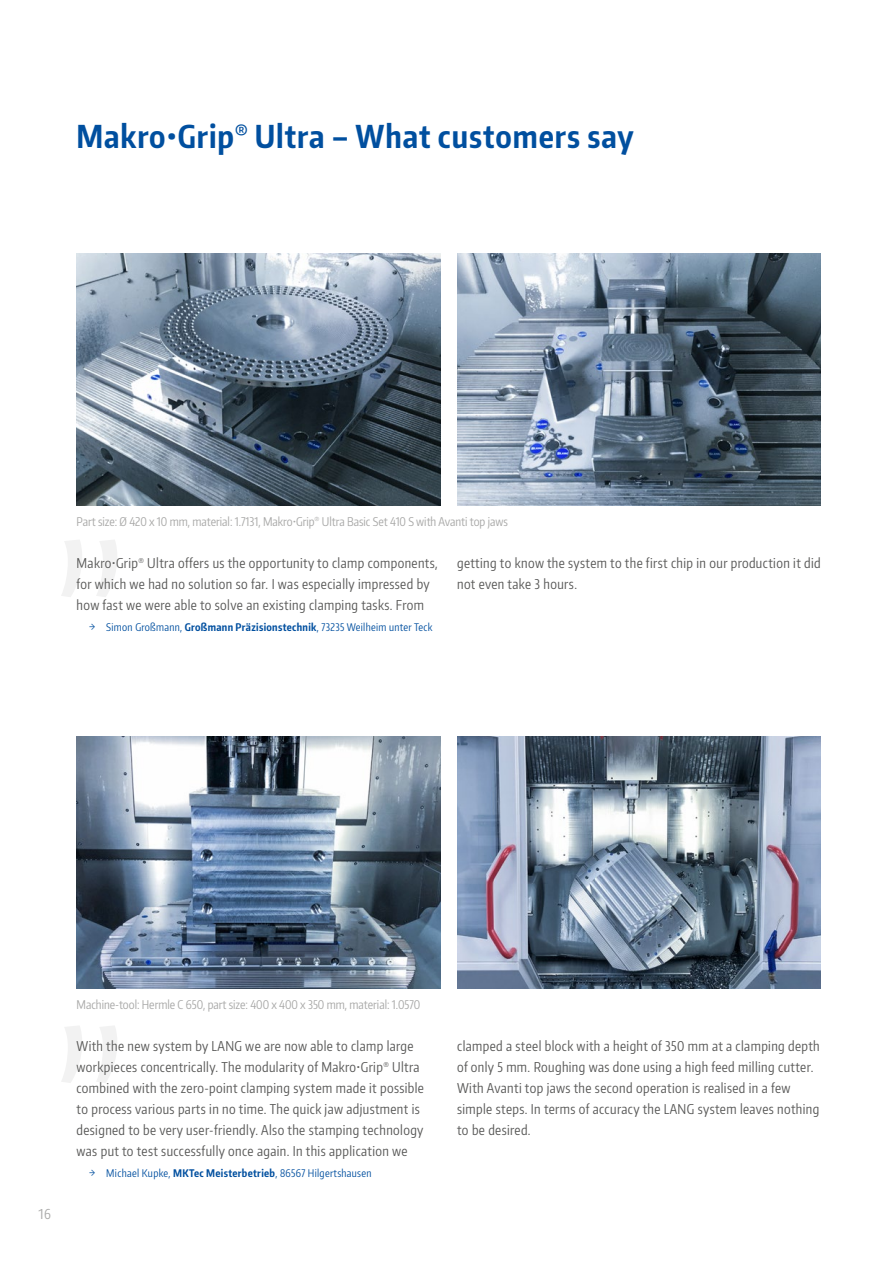
<style>
.page{position:relative;width:893px;height:1263px;background:#fff}
.page>*{position:absolute;margin:0;border:0;box-sizing:border-box;transform-origin:0 0}
.t1{font:700 31.5px "Encode Sans Compressed";letter-spacing:.03em;color:#004f9f}
.t2{font:13.5px/21px "Encode Sans Compressed";letter-spacing:.03em;color:#575756}
.t3{font:13.5px "Encode Sans Compressed";color:#a8a8a7}
.t4{font:12px "Encode Sans Compressed";color:#a8a8a7}
.t5{font:10.5px "Encode Sans Compressed";letter-spacing:.03em;color:#004f9f}
.s1{font-weight:700}
</style>
<div class="page">
<img style="left:77px;top:253px;width:363px;height:252px">
<img style="left:77px;top:736px;width:363px;height:252px">
<img style="left:457px;top:253px;width:364px;height:252px">
<img style="left:457px;top:736px;width:364px;height:252px">
<svg style="left:61px;top:540px;width:56px;height:57px"></svg>
<svg style="left:62px;top:1026px;width:55px;height:57px"></svg>
<h1 class="t1" style="left:77px;top:116px;width:559px">Makro•Grip<sup>®</sup> Ultra – What customers say</h1>
<p class="t4" style="left:77px;top:514px;width:433px">Part size: Ø 420 x 10 mm, material: 1.7131, Makro•Grip<sup>®</sup> Ultra Basic Set 410 S with Avanti top jaws</p>
<p class="t2" style="left:77px;top:552px;width:363px">Makro•Grip<sup>®</sup> Ultra offers us the opportunity to clamp components, for which we had no solution so far. I was especially impressed by how fast we were able to solve an existing clamping tasks. From</p>
<p class="t2" style="left:457px;top:552px;width:365px">getting to know the system to the first chip in our production it did not even take 3 hours.</p>
<p class="t5" style="left:89px;top:620px;width:345px">→ Simon Großmann, <span class="s1">Großmann Präzisionstechnik</span>, 73235 Weilheim unter Teck</p>
<p class="t3" style="left:37px;top:1205px;width:15px">16</p>
<p class="t4" style="left:77px;top:997px;width:345px">Machine-tool: Hermle C 650, part size: 400 x 400 x 350 mm, material: 1.0570</p>
<p class="t2" style="left:77px;top:1035px;width:349px">With the new system by LANG we are now able to clamp large workpieces concentrically. The modularity of Makro•Grip<sup>®</sup> Ultra combined with the zero-point clamping system made it possible to process various parts in no time. The quick jaw adjustment is designed to be very user-friendly. Also the stamping technology was put to test successfully once again. In this application we</p>
<p class="t2" style="left:457px;top:1035px;width:364px">clamped a steel block with a height of 350 mm at a clamping depth of only 5 mm. Roughing was done using a high feed milling cutter.<br>With Avanti top jaws the second operation is realised in a few simple steps. In terms of accuracy the LANG system leaves nothing to be desired.</p>
<p class="t5" style="left:89px;top:1166px;width:284px">→ Michael Kupke, <span class="s1">MKTec Meisterbetrieb</span>, 86567 Hilgertshausen</p>
</div>
